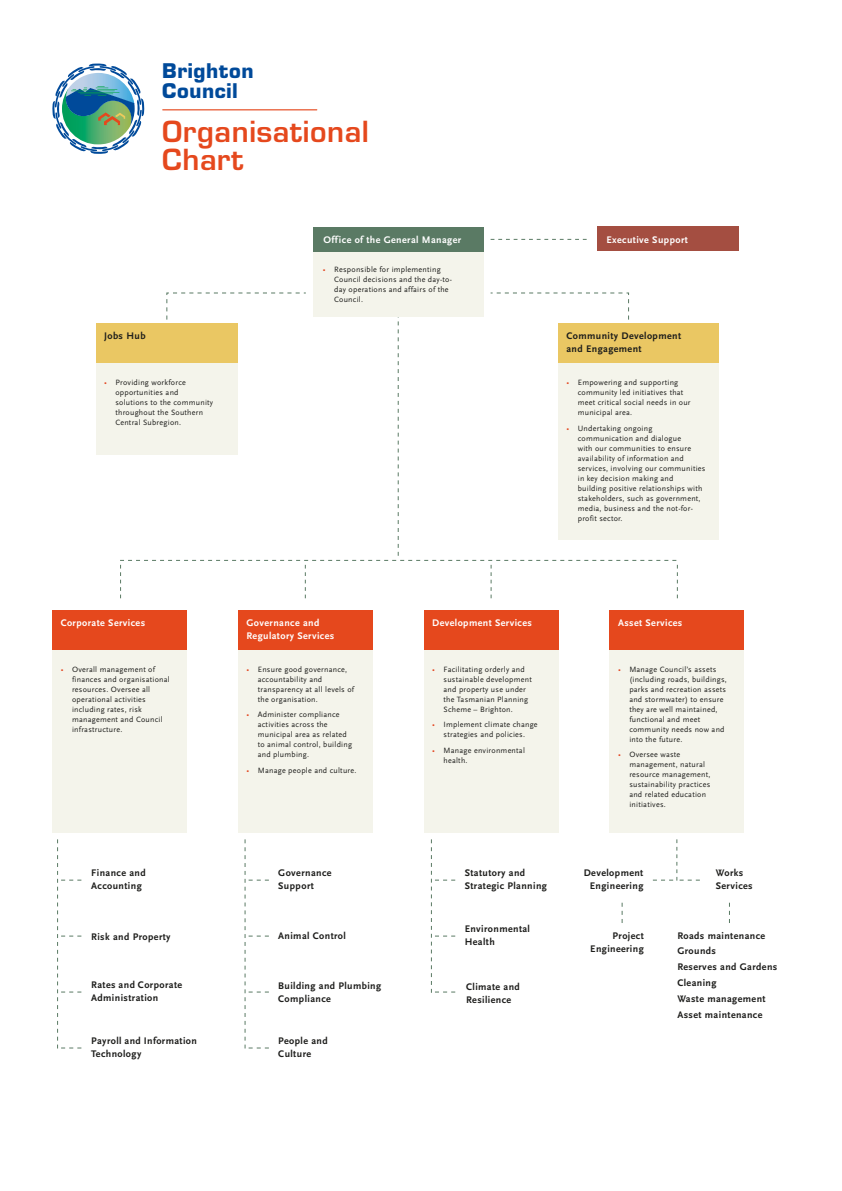
<style>
.page{position:relative;width:842px;height:1191px;background:#fff}
.page>*{position:absolute;margin:0;border:0;box-sizing:border-box;transform-origin:0 0}
.Table_bullet{font:600 28.3px/28.3px "Eurostile LT Std";letter-spacing:.02em;color:#e5481d}
.Table_bullet-2{font:700 19.7px/19.6px "Eurostile LT Std";letter-spacing:.03em;color:#004a9a}
.Four_pager_H1{font:700 10px/13px "Scala Sans OT";letter-spacing:.04em;color:#1d1d1b}
.Four_pager_H1-2{font:700 10px/13px "Scala Sans OT";letter-spacing:.04em;color:#fff}
.t1{font:8px/10px "Scala Sans OT";letter-spacing:.03em;color:#1d1d1b}
.s1{color:#e34620}
</style>
<div class="page">
<hr style="left:163px;top:109px;width:154px;height:1px;background:#e5481d">
<svg style="left:52px;top:64px;width:92px;height:90px"></svg>
<svg style="left:491px;top:239px;width:96px;height:1px"></svg>
<div style="left:313px;top:251px;width:170px;height:66px;background:#f4f4eb"></div>
<div style="left:313px;top:227px;width:170px;height:24px;background:#5a7a64"></div>
<div style="left:96px;top:363px;width:142px;height:91px;background:#f4f4eb"></div>
<div style="left:96px;top:323px;width:142px;height:40px;background:#eac763"></div>
<div style="left:558px;top:355px;width:161px;height:185px;background:#f4f4eb"></div>
<div style="left:558px;top:323px;width:161px;height:40px;background:#eac763"></div>
<div style="left:52px;top:642px;width:135px;height:190px;background:#f4f4eb"></div>
<div style="left:52px;top:610px;width:135px;height:39px;background:#e5481d"></div>
<div style="left:238px;top:642px;width:134px;height:190px;background:#f4f4eb"></div>
<div style="left:238px;top:610px;width:134px;height:39px;background:#e5481d"></div>
<div style="left:424px;top:642px;width:134px;height:190px;background:#f4f4eb"></div>
<div style="left:424px;top:610px;width:134px;height:39px;background:#e5481d"></div>
<div style="left:610px;top:642px;width:134px;height:190px;background:#f4f4eb"></div>
<div style="left:610px;top:610px;width:134px;height:39px;background:#e5481d"></div>
<div style="left:597px;top:227px;width:141px;height:24px;background:#a44e41"></div>
<svg style="left:120px;top:290px;width:558px;height:308px"></svg>
<svg style="left:653px;top:839px;width:47px;height:41px"></svg>
<svg style="left:729px;top:902px;width:1px;height:21px"></svg>
<svg style="left:622px;top:902px;width:1px;height:21px"></svg>
<svg style="left:431px;top:839px;width:24px;height:153px"></svg>
<svg style="left:57px;top:839px;width:24px;height:209px"></svg>
<svg style="left:245px;top:839px;width:24px;height:209px"></svg>
<p class="Table_bullet-2" style="left:162px;top:61px;width:93px">Brighton<br>Council</p>
<p class="Table_bullet" style="left:162px;top:117px;width:208px">Organisational<br>Chart</p>
<p class="Four_pager_H1" style="left:104px;top:329px;width:43px">Jobs Hub</p>
<p class="t1" style="left:115px;top:378px;width:99px;text-indent:-11px"><span class="s1">•</span> Providing workforce opportunities and solutions to the community throughout the Southern<br>Central Subregion.</p>
<p class="Four_pager_H1-2" style="left:323px;top:233px;width:139px">Office of the General Manager</p>
<p class="t1" style="left:334px;top:265px;width:119px;text-indent:-11px"><span class="s1">•</span> Responsible for implementing<br>Council decisions and the day-to&shy;day operations and affairs of the<br>Council.</p>
<p class="Four_pager_H1-2" style="left:606px;top:233px;width:83px">Executive Support</p>
<p class="Four_pager_H1" style="left:566px;top:329px;width:116px">Community Development and Engagement</p>
<p class="t1" style="left:578px;top:378px;width:114px;text-indent:-11px"><span class="s1">•</span> Empowering and supporting community led initiatives that meet critical social needs in our municipal area.</p>
<p class="t1" style="left:578px;top:423px;width:129px;text-indent:-11px"><span class="s1">•</span> Undertaking ongoing communication and dialogue<br>with our communities to ensure availability of information and services, involving our communities in key decision making and<br>building positive relationships with stakeholders, such as government, media, business and the not-for&shy;profit sector.</p>
<p class="Four_pager_H1-2" style="left:61px;top:616px;width:86px">Corporate Services</p>
<p class="t1" style="left:72px;top:664px;width:99px;text-indent:-11px"><span class="s1">•</span> Overall management of finances and organisational resources. Oversee all operational activities including rates, risk management and Council infrastructure.</p>
<p class="Four_pager_H1" style="left:91px;top:866px;width:56px">Finance and<br>Accounting</p>
<p class="Four_pager_H1" style="left:91px;top:930px;width:81px">Risk and Property</p>
<p class="Four_pager_H1" style="left:91px;top:978px;width:93px">Rates and Corporate<br>Administration</p>
<p class="Four_pager_H1" style="left:91px;top:1034px;width:107px">Payroll and Information<br>Technology</p>
<p class="Four_pager_H1-2" style="left:246px;top:616px;width:89px">Governance and<br>Regulatory Services</p>
<p class="t1" style="left:258px;top:664px;width:98px;text-indent:-11px"><span class="s1">•</span> Ensure good governance, accountability and transparency at all levels of the organisation.</p>
<p class="t1" style="left:258px;top:710px;width:96px;text-indent:-11px"><span class="s1">•</span> Administer compliance activities across the municipal area as related to animal control, building and plumbing.</p>
<p class="t1" style="left:246px;top:765px;width:112px"><span class="s1">•</span> Manage people and culture.</p>
<p class="Four_pager_H1" style="left:278px;top:866px;width:55px">Governance<br>Support</p>
<p class="Four_pager_H1" style="left:278px;top:929px;width:69px">Animal Control</p>
<p class="Four_pager_H1" style="left:278px;top:979px;width:104px">Building and Plumbing<br>Compliance</p>
<p class="Four_pager_H1" style="left:278px;top:1034px;width:51px">People and<br>Culture</p>
<p class="Four_pager_H1-2" style="left:432px;top:616px;width:101px">Development Services</p>
<p class="t1" style="left:444px;top:664px;width:90px;text-indent:-11px"><span class="s1">•</span> Facilitating orderly and sustainable development and property use under the Tasmanian Planning<br>Scheme – Brighton.</p>
<p class="t1" style="left:432px;top:720px;width:107px;text-align:center"><span class="s1">•</span> Implement climate change strategies and policies.</p>
<p class="t1" style="left:444px;top:745px;width:83px;text-indent:-11px"><span class="s1">•</span> Manage environmental health.</p>
<p class="Four_pager_H1" style="left:465px;top:866px;width:84px">Statutory and<br>Strategic Planning</p>
<p class="Four_pager_H1" style="left:465px;top:923px;width:67px">Environmental<br>Health</p>
<p class="Four_pager_H1" style="left:466px;top:980px;width:55px">Climate and<br>Resilience</p>
<p class="Four_pager_H1-2" style="left:618px;top:616px;width:66px">Asset Services</p>
<p class="t1" style="left:629px;top:664px;width:99px;text-indent:-11px"><span class="s1">•</span> Manage Council’s assets (including roads, buildings, parks and recreation assets and stormwater) to ensure they are well maintained, functional and meet community needs now and into the future.</p>
<p class="t1" style="left:629px;top:750px;width:83px;text-indent:-11px"><span class="s1">•</span> Oversee waste management, natural resource management, sustainability practices and related education initiatives.</p>
<p class="Four_pager_H1" style="left:584px;top:866px;width:61px;text-align:right">Development<br>Engineering</p>
<p class="Four_pager_H1" style="left:590px;top:929px;width:55px;text-align:right">Project<br>Engineering</p>
<p class="Four_pager_H1" style="left:716px;top:866px;width:38px">Works<br>Services</p>
<p class="Four_pager_H1" style="left:677px;top:929px;width:89px">Roads maintenance</p>
<p class="Four_pager_H1" style="left:677px;top:944px;width:40px">Grounds</p>
<p class="Four_pager_H1" style="left:677px;top:960px;width:101px">Reserves and Gardens</p>
<p class="Four_pager_H1" style="left:677px;top:976px;width:41px">Cleaning</p>
<p class="Four_pager_H1" style="left:677px;top:992px;width:90px">Waste management</p>
<p class="Four_pager_H1" style="left:677px;top:1008px;width:87px">Asset maintenance</p>
</div>
